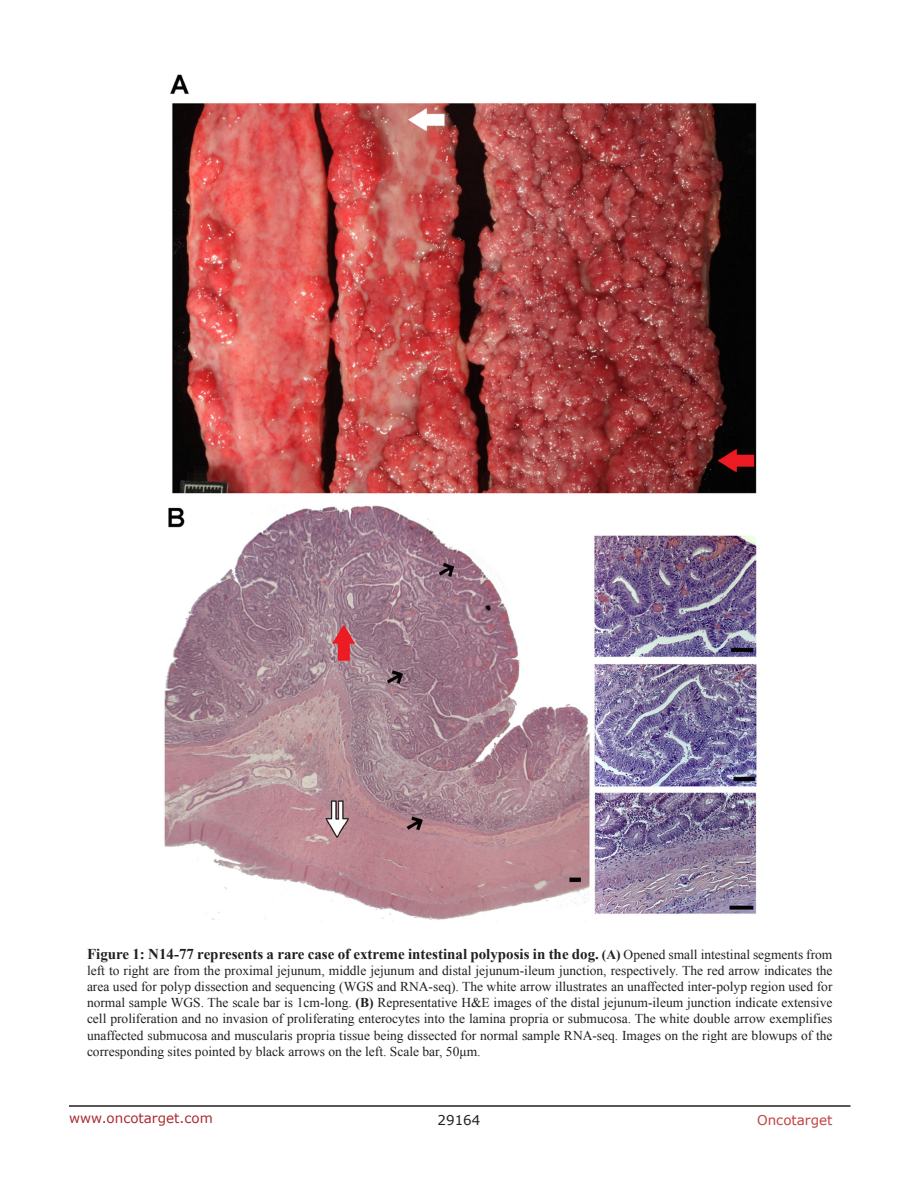
<style>
.page{position:relative;width:918px;height:1188px;background:#fff}
.page>*{position:absolute;margin:0;border:0;box-sizing:border-box;transform-origin:0 0}
.figuretext{font:700 15px "Times New Roman";color:#231f20}
.figuretext-2{font:13.5px/16.2px "Times New Roman";color:#231f20;text-align:justify}
.t1{font:13.5px "Verdana";color:#ac2b31}
.t2{font:13.5px "Verdana";color:#c24141}
.t3{font:13.5px "Verdana";color:#231f20}
.s1{font-size:13.5px}
.s2{font-weight:400;font-size:13.5px}
.s3{font-weight:700}
</style>
<div class="page">
<hr style="left:69px;top:1105px;width:781px;height:2px;background:#231f20">
<img style="left:164px;top:75px;width:593px;height:845px">
<p class="figuretext" style="left:87px;top:943px;width:747px">Figure 1: N14-77 represents a rare case of extreme intestinal polyposis in the dog. <span class="s1">(A)</span> <span class="s2">Opened small intestinal segments from</span></p>
<p class="figuretext-2" style="left:87px;top:962px;width:747px">left to right are from the proximal jejunum, middle jejunum and distal jejunum-ileum junction, respectively. The red arrow indicates the area used for polyp dissection and sequencing (WGS and RNA-seq). The white arrow illustrates an unaffected inter-polyp region used for normal sample WGS. The scale bar is 1cm-long. <span class="s3">(B)</span> Representative H&amp;E images of the distal jejunum-ileum junction indicate extensive cell proliferation and no invasion of proliferating enterocytes into the lamina propria or submucosa. The white double arrow exemplifies unaffected submucosa and muscularis propria tissue being dissected for normal sample RNA-seq. Images on the right are blowups of the corresponding sites pointed by black arrows on the left. Scale bar, 50μm.</p>
<p class="t1" style="left:69px;top:1109px;width:145px">www.oncotarget.com</p>
<p class="t3" style="left:438px;top:1111px;width:44px">29164</p>
<p class="t2" style="left:757px;top:1111px;width:77px">Oncotarget</p>
</div>
